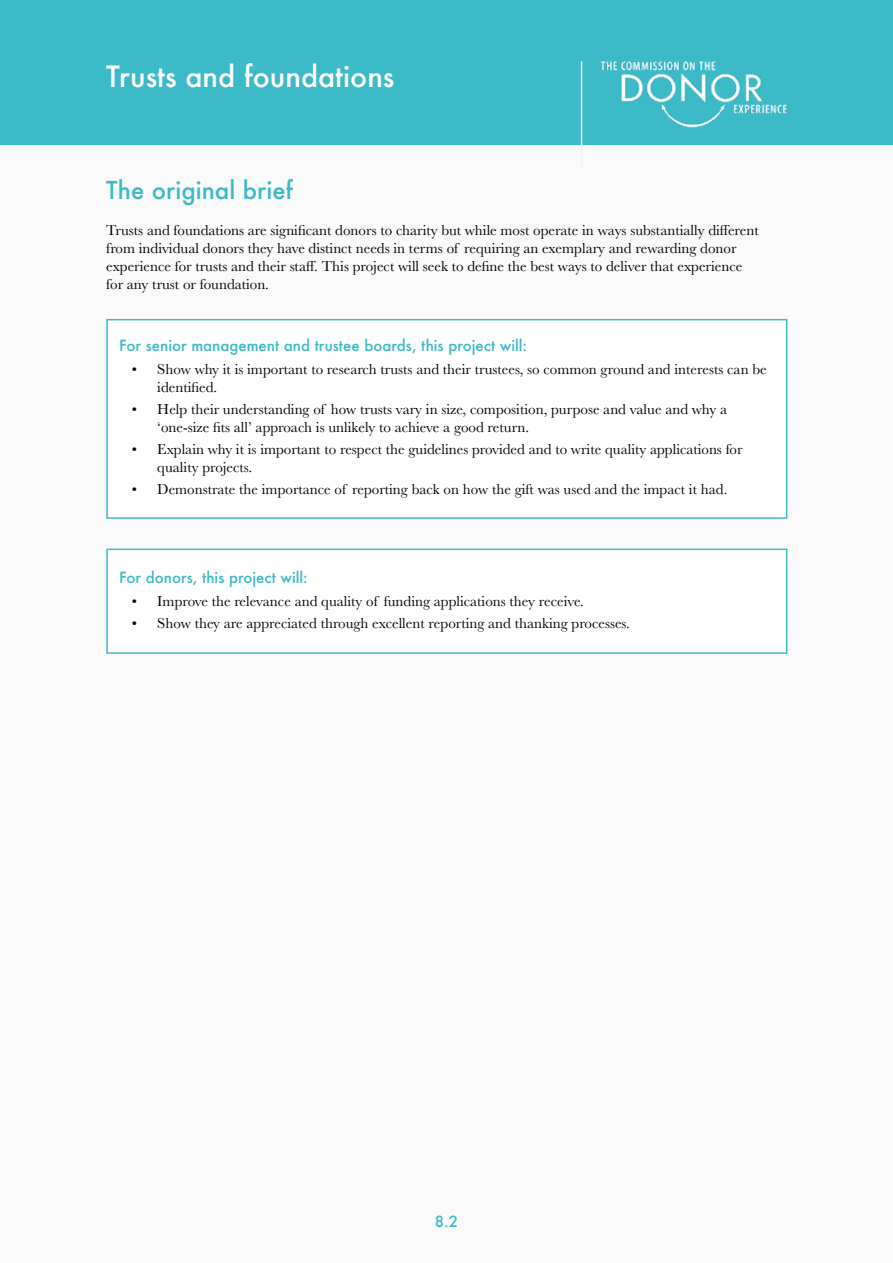
<style>
.page{position:relative;width:893px;height:1263px;background:#f9faf9}
.page>*{position:absolute;margin:0;border:0;box-sizing:border-box;transform-origin:0 0}
.t1{font:500 28.5px "Futura";color:#fff}
.t2{font:500 24px "Futura";color:#3cbac8}
.t3{font:15px/18px "Baskerville";color:#000}
.t4{font:500 15px "Futura";color:#3cbac8}
</style>
<div class="page">
<div style="left:0;top:0;width:893px;height:145px;background:#3cbac8"></div>
<img style="left:601px;top:61px;width:187px;height:67px">
<hr style="left:581px;top:61px;width:1px;height:105px;background:#f2f5f2">
<div style="left:106px;top:319px;width:681px;height:200px;background:#fff;border:2px solid #3cbac8"></div>
<div style="left:106px;top:549px;width:681px;height:105px;background:#fff;border:2px solid #3cbac8"></div>
<h1 class="t1" style="left:106px;top:57px;width:290px">Trusts and foundations</h1>
<h2 class="t2" style="left:106px;top:173px;width:188px">The original brief</h2>
<p class="t3" style="left:106px;top:221px;width:654px">Trusts and foundations are significant donors to charity but while most operate in ways substantially different from individual donors they have distinct needs in terms of requiring an exemplary and rewarding donor experience for trusts and their staff. This project will seek to define the best ways to deliver that experience for any trust or foundation.</p>
<p class="t4" style="left:119px;top:335px;width:410px">For senior management and trustee boards, this project will:</p>
<p class="t3" style="left:157px;top:360px;width:611px;text-indent:-26px">• Show why it is important to research trusts and their trustees, so common ground and interests can be identified.</p>
<p class="t3" style="left:157px;top:400px;width:571px;text-indent:-26px">• Help their understanding of how trusts vary in size, composition, purpose and value and why a ‘one-size fits all’ approach is unlikely to achieve a good return.</p>
<p class="t3" style="left:157px;top:440px;width:587px;text-indent:-26px">• Explain why it is important to respect the guidelines provided and to write quality applications for quality projects.</p>
<p class="t3" style="left:132px;top:481px;width:597px">• Demonstrate the importance of reporting back on how the gift was used and the impact it had.</p>
<p class="t4" style="left:119px;top:567px;width:190px">For donors, this project will:</p>
<p class="t3" style="left:132px;top:592px;width:454px">• Improve the relevance and quality of funding applications they receive.</p>
<p class="t3" style="left:132px;top:614px;width:500px">• Show they are appreciated through excellent reporting and thanking processes.</p>
<p class="t4" style="left:435px;top:1211px;width:25px">8.22</p>
</div>
